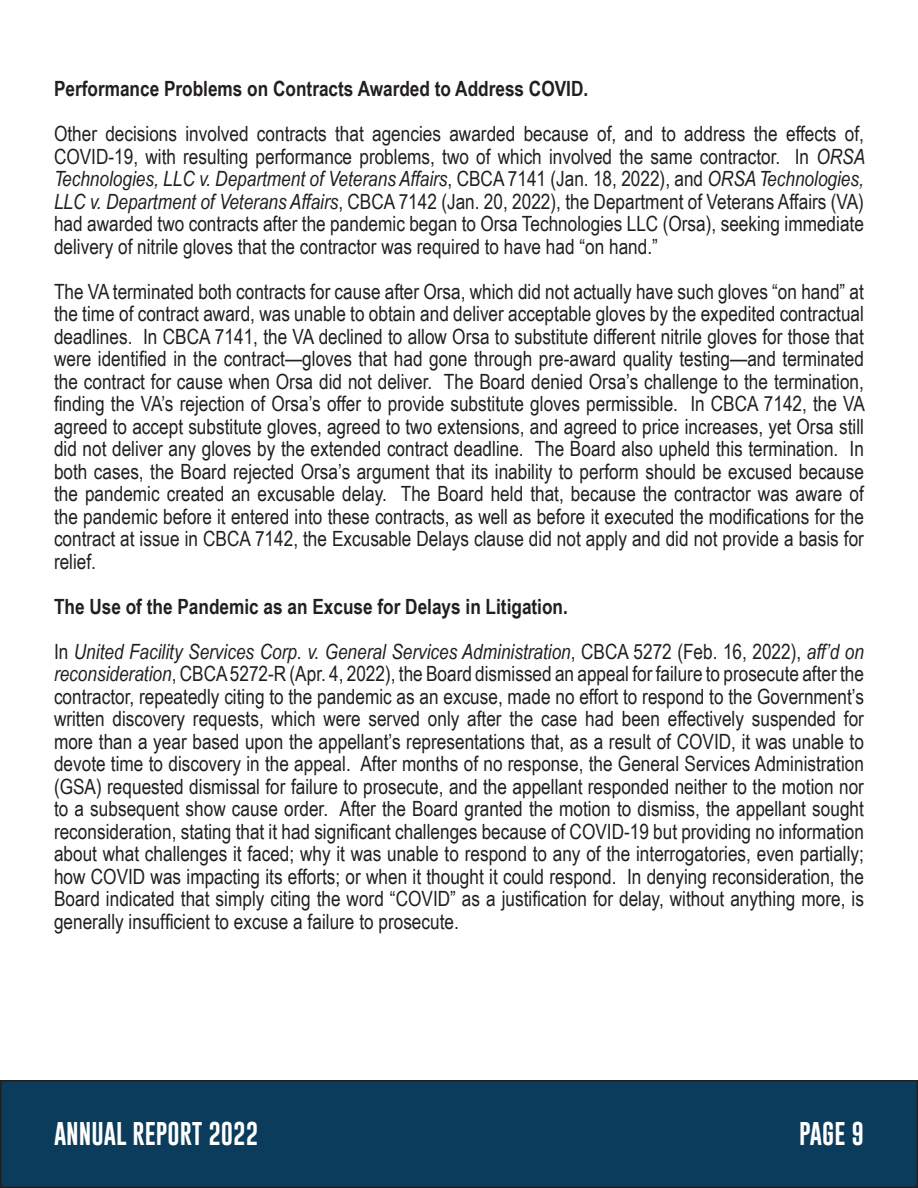
<style>
.page{position:relative;width:918px;height:1188px;background:#fff}
.page>*{position:absolute;margin:0;border:0;box-sizing:border-box;transform-origin:0 0}
.t1{font:24px "Gobold Uplow";color:#fff}
.t2{font:21px/22.5px "Arial Narrow";color:#231f20;text-align:justify}
.t3{font:700 21px "Arial Narrow";color:#231f20}
.s1{font-style:italic}
</style>
<div class="page">
<div style="left:1px;top:1081px;width:916px;height:106px;background:#0b3c5c"></div>
<div style="left:0;top:1080px;width:918px;height:108px;border:2px solid #231f20"></div>
<p class="t3" style="left:54px;top:73px;width:536px">Performance Problems on Contracts Awarded to Address COVID.</p>
<p class="t2" style="left:54px;top:122px;width:813px">Other decisions involved contracts that agencies awarded because of, and to address the effects of, COVID-19, with resulting performance problems, two of which involved the same contractor. In <span class="s1">ORSA Technologies, LLC v. Department of Veterans Affairs</span>, CBCA 7141 (Jan. 18, 2022), and <span class="s1">ORSA Technologies, LLC v. Department of Veterans Affairs</span>, CBCA 7142 (Jan. 20, 2022), the Department of Veterans Affairs (VA) had awarded two contracts after the pandemic began to Orsa Technologies LLC (Orsa), seeking immediate delivery of nitrile gloves that the contractor was required to have had “on hand.”</p>
<p class="t2" style="left:54px;top:279px;width:812px">The VA terminated both contracts for cause after Orsa, which did not actually have such gloves “on hand” at the time of contract award, was unable to obtain and deliver acceptable gloves by the expedited contractual deadlines. In CBCA 7141, the VA declined to allow Orsa to substitute different nitrile gloves for those that were identified in the contract—gloves that had gone through pre-award quality testing—and terminated the contract for cause when Orsa did not deliver. The Board denied Orsa’s challenge to the termination, finding the VA’s rejection of Orsa’s offer to provide substitute gloves permissible. In CBCA 7142, the VA agreed to accept substitute gloves, agreed to two extensions, and agreed to price increases, yet Orsa still did not deliver any gloves by the extended contract deadline. The Board also upheld this termination. In both cases, the Board rejected Orsa’s argument that its inability to perform should be excused because the pandemic created an excusable delay. The Board held that, because the contractor was aware of the pandemic before it entered into these contracts, as well as before it executed the modifications for the contract at issue in CBCA 7142, the Excusable Delays clause did not apply and did not provide a basis for relief.</p>
<p class="t3" style="left:54px;top:590px;width:515px">The Use of the Pandemic as an Excuse for Delays in Litigation.</p>
<p class="t2" style="left:54px;top:639px;width:812px">In <span class="s1">United Facility Services Corp. v. General Services Administration</span>, CBCA 5272 (Feb. 16, 2022), <span class="s1">aff’d on reconsideration</span>, CBCA 5272-R (Apr. 4, 2022), the Board dismissed an appeal for failure to prosecute after the contractor, repeatedly citing to the pandemic as an excuse, made no effort to respond to the Government’s written discovery requests, which were served only after the case had been effectively suspended for more than a year based upon the appellant’s representations that, as a result of COVID, it was unable to devote time to discovery in the appeal. After months of no response, the General Services Administration (GSA) requested dismissal for failure to prosecute, and the appellant responded neither to the motion nor to a subsequent show cause order. After the Board granted the motion to dismiss, the appellant sought reconsideration, stating that it had significant challenges because of COVID-19 but providing no information about what challenges it faced; why it was unable to respond to any of the interrogatories, even partially; how COVID was impacting its efforts; or when it thought it could respond. In denying reconsideration, the Board indicated that simply citing the word “COVID” as a justification for delay, without anything more, is generally insufficient to excuse a failure to prosecute.</p>
<p class="t1" style="left:54px;top:1114px;width:206px">ANNUAL REPORT 2022</p>
<p class="t1" style="left:799px;top:1114px;width:66px">PAGE 9</p>
</div>
